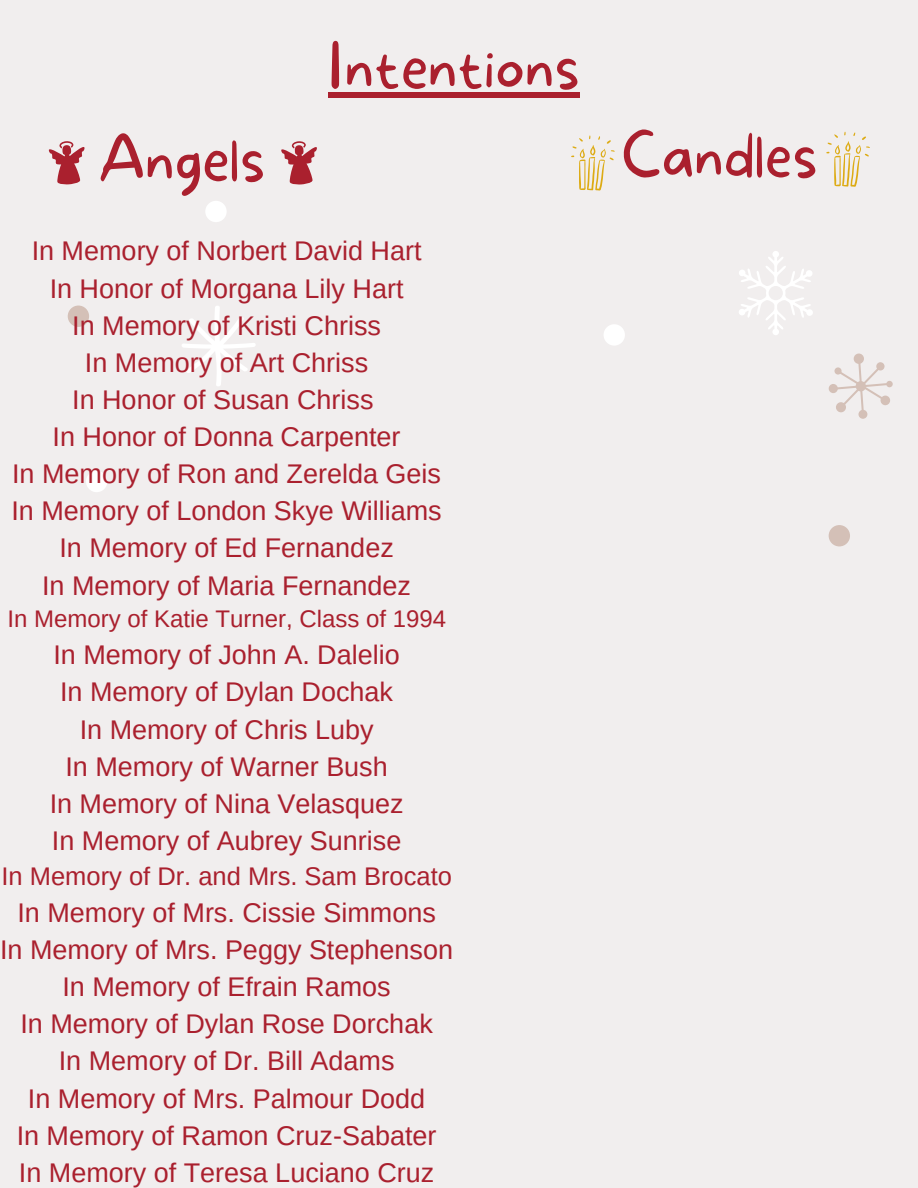
<style>
.page{position:relative;width:918px;height:1188px;background:#f1eeee}
.page>*{position:absolute;margin:0;border:0;box-sizing:border-box;transform-origin:0 0}
.t1{font:100 60.6px "More Sugar";color:#aa202e}
.t2{font:27px "Arimo";color:#aa202e}
.t3{font:25.5px "Arimo";color:#aa202e}
.t4{font:24px "Arimo";color:#aa202e}
</style>
<div class="page">
<svg style="left:182px;top:306px;width:74px;height:80px"></svg>
<svg style="left:838px;top:358px;width:48px;height:57px"></svg>
<div style="left:876px;top:362px;width:9px;height:9px;background:#d4c0b7;border-radius:50%"></div>
<div style="left:854px;top:354px;width:10px;height:10px;background:#d4c0b7;border-radius:50%"></div>
<div style="left:834px;top:367px;width:8px;height:8px;background:#d4c0b7;border-radius:50%"></div>
<div style="left:836px;top:402px;width:10px;height:10px;background:#d4c0b7;border-radius:50%"></div>
<div style="left:859px;top:410px;width:8px;height:9px;background:#d4c0b7;border-radius:50%"></div>
<div style="left:880px;top:395px;width:10px;height:10px;background:#d4c0b7;border-radius:50%"></div>
<div style="left:886px;top:381px;width:7px;height:6px;background:#d4c0b7;border-radius:50%"></div>
<div style="left:829px;top:384px;width:9px;height:9px;background:#d4c0b7;border-radius:50%"></div>
<div style="left:856px;top:381px;width:10px;height:10px;background:#d4c0b7;border-radius:50%"></div>
<div style="left:604px;top:324px;width:21px;height:22px;background:#fff;border-radius:50%"></div>
<div style="left:205px;top:201px;width:22px;height:21px;background:#fff;border-radius:50%"></div>
<div style="left:86px;top:471px;width:21px;height:21px;background:#fff;border-radius:50%"></div>
<div style="left:829px;top:525px;width:21px;height:21px;background:#d4c0b7;border-radius:50%"></div>
<div style="left:68px;top:306px;width:21px;height:21px;background:#d4c0b7;border-radius:50%"></div>
<svg style="left:739px;top:251px;width:74px;height:84px"></svg>
<svg style="left:48px;top:141px;width:37px;height:44px"></svg>
<svg style="left:571px;top:135px;width:44px;height:56px"></svg>
<div style="left:328px;top:92px;width:251px;height:6px;background:#aa202e"></div>
<svg style="left:281px;top:141px;width:36px;height:44px"></svg>
<svg style="left:826px;top:132px;width:44px;height:55px"></svg>
<p class="t1" style="left:328px;top:31px;width:253px">Intentions</p>
<p class="t1" style="left:98px;top:124px;width:168px">Angels</p>
<p class="t1" style="left:621px;top:120px;width:198px">Candles</p>
<p class="t2" style="left:32px;top:236px;width:391px">In Memory of Norbert David Hart</p>
<p class="t2" style="left:50px;top:273px;width:355px">In Honor of Morgana Lily Hart</p>
<p class="t2" style="left:72px;top:310px;width:310px">In Memory of Kristi Chriss</p>
<p class="t2" style="left:85px;top:347px;width:285px">In Memory of Art Chriss</p>
<p class="t2" style="left:72px;top:385px;width:303px">In Honor of Susan Chriss</p>
<p class="t2" style="left:53px;top:422px;width:349px">In Honor of Donna Carpenter</p>
<p class="t2" style="left:12px;top:459px;width:430px">In Memory of Ron and Zerelda Geis</p>
<p class="t2" style="left:11px;top:496px;width:432px">In Memory of London Skye Williams</p>
<p class="t2" style="left:59px;top:533px;width:336px">In Memory of Ed Fernandez</p>
<p class="t2" style="left:42px;top:570px;width:370px">In Memory of Maria Fernandez</p>
<p class="t4" style="left:7px;top:605px;width:440px">In Memory of Katie Turner, Class of 1994</p>
<p class="t2" style="left:53px;top:640px;width:348px">In Memory of John A. Dalelio</p>
<p class="t2" style="left:60px;top:677px;width:334px">In Memory of Dylan Dochak</p>
<p class="t2" style="left:80px;top:714px;width:295px">In Memory of Chris Luby</p>
<p class="t2" style="left:65px;top:751px;width:324px">In Memory of Warner Bush</p>
<p class="t2" style="left:50px;top:788px;width:355px">In Memory of Nina Velasquez</p>
<p class="t2" style="left:52px;top:826px;width:351px">In Memory of Aubrey Sunrise</p>
<p class="t3" style="left:2px;top:862px;width:452px">In Memory of Dr. and Mrs. Sam Brocato</p>
<p class="t2" style="left:17px;top:898px;width:420px">In Memory of Mrs. Cissie Simmons</p>
<p class="t2" style="left:0;top:935px;width:454px">In Memory of Mrs. Peggy Stephenson</p>
<p class="t2" style="left:62px;top:972px;width:330px">In Memory of Efrain Ramos</p>
<p class="t2" style="left:20px;top:1009px;width:414px">In Memory of Dylan Rose Dorchak</p>
<p class="t2" style="left:59px;top:1046px;width:337px">In Memory of Dr. Bill Adams</p>
<p class="t2" style="left:28px;top:1083px;width:399px">In Memory of Mrs. Palmour Dodd</p>
<p class="t2" style="left:17px;top:1120px;width:421px">In Memory of Ramon Cruz-Sabater</p>
<p class="t2" style="left:19px;top:1157px;width:417px">In Memory of Teresa Luciano Cruz</p>
</div>
